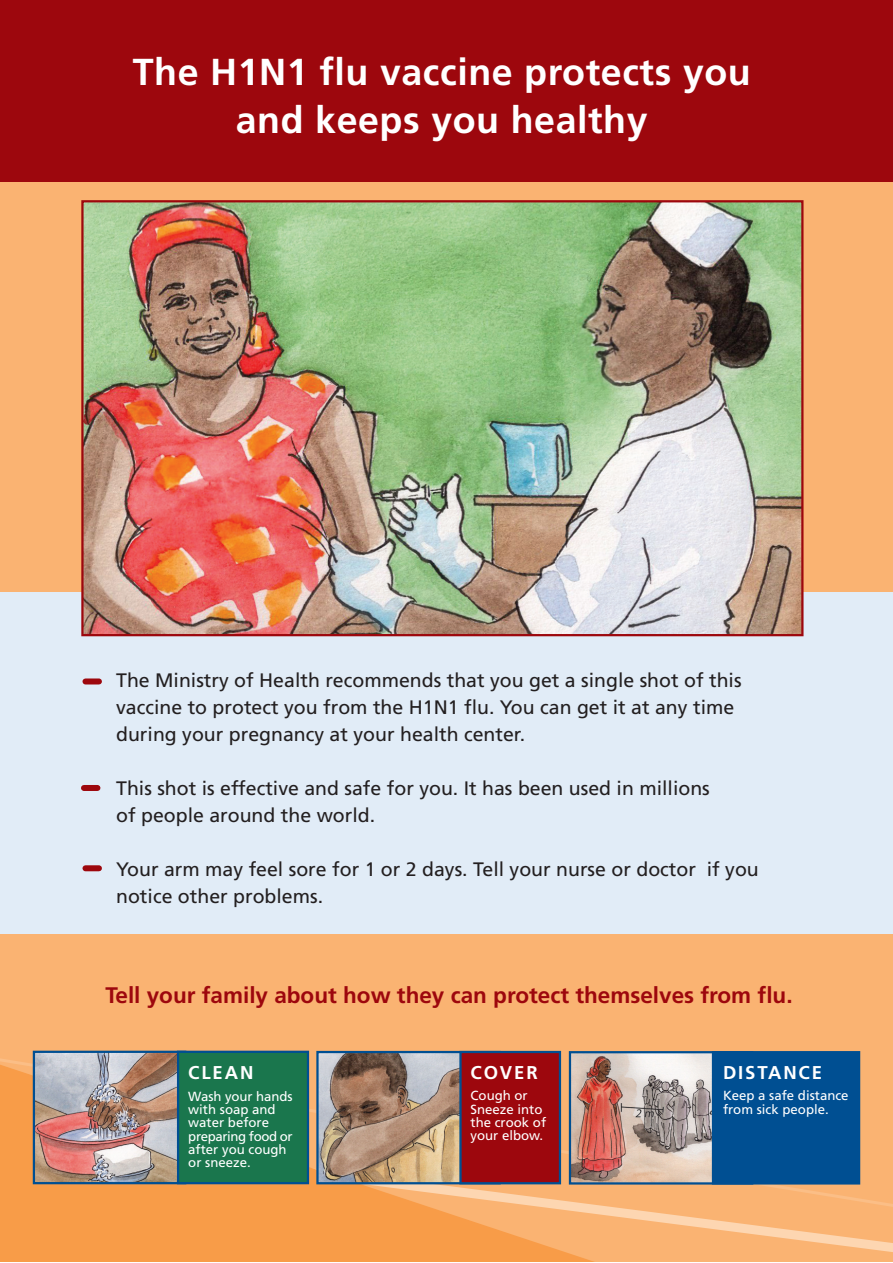
<style>
.page{position:relative;width:893px;height:1263px;background:#fff}
.page>*{position:absolute;margin:0;border:0;box-sizing:border-box;transform-origin:0 0}
.t1{font:700 37.5px/47.1px "Frutiger";letter-spacing:.015em;color:#fff;text-align:center}
.t2{font:700 22.5px "Frutiger";color:#9d070d}
.t3{font:19.5px/27px "Frutiger";color:#231f20}
.t4{font:700 18.6px "Frutiger";letter-spacing:.1em;color:#fff}
.t5{font:13.2px/13.2px "Frutiger";color:#fff}
</style>
<div class="page">
<div style="left:0;top:0;width:893px;height:1262px;background:#fab372"></div>
<div style="left:0;top:0;width:893px;height:181px;background:#9d070d"></div>
<svg style="left:697px;top:1051px;width:196px;height:201px"></svg>
<svg style="left:0;top:1050px;width:697px;height:212px;fill:#f89c48"></svg>
<div style="left:0;top:592px;width:893px;height:342px;background:#e1ecf7"></div>
<img style="left:84px;top:203px;width:716px;height:430px">
<div style="left:81px;top:200px;width:722px;height:436px;border:2px solid #9d070d"></div>
<div style="left:85px;top:678px;width:14px;height:6px;background:#9d070d"></div>
<div style="left:85px;top:865px;width:14px;height:6px;background:#9d070d"></div>
<div style="left:84px;top:785px;width:13px;height:6px;background:#9d070d"></div>
<img style="left:36px;top:1054px;width:141px;height:127px">
<div style="left:33px;top:1051px;width:153px;height:133px;border:2px solid #004f92"></div>
<div style="left:177px;top:1051px;width:132px;height:133px;background:#1a764d;border:2px solid #004f92"></div>
<img style="left:319px;top:1054px;width:140px;height:127px">
<div style="left:316px;top:1051px;width:185px;height:133px;border:2px solid #004f92"></div>
<div style="left:459px;top:1051px;width:102px;height:133px;background:#9d070d;border:2px solid #004f92"></div>
<img style="left:572px;top:1054px;width:140px;height:128px">
<div style="left:569px;top:1051px;width:184px;height:134px;border:2px solid #004f92"></div>
<div style="left:712px;top:1051px;width:148px;height:134px;background:#004f92;border:2px solid #004f92"></div>
<h1 class="t1" style="left:133px;top:52px;width:619px">The H1N1 flu vaccine protects you and keeps you healthy</h1>
<p class="t3" style="left:116px;top:669px;width:627px">The Ministry of Health recommends that you get a single shot of this vaccine to protect you from the H1N1 flu. You can get it at any time during your pregnancy at your health center.</p>
<p class="t3" style="left:116px;top:776px;width:595px">This shot is effective and safe for you. It has been used in millions of people around the world.</p>
<p class="t3" style="left:116px;top:857px;width:644px">Your arm may feel sore for 1 or 2 days. Tell your nurse or doctor if you notice other problems.</p>
<p class="t2" style="left:105px;top:986px;width:688px">Tell your family about how they can protect themselves from flu.</p>
<p class="t4" style="left:188px;top:1065px;width:67px">CLEAN</p>
<p class="t5" style="left:188px;top:1091px;width:106px">Wash your hands with soap and water before preparing food or after you cough or sneeze.</p>
<p class="t4" style="left:470px;top:1065px;width:69px">COVER</p>
<p class="t5" style="left:470px;top:1090px;width:77px">Cough or<br>Sneeze into the crook of your elbow.</p>
<p class="t4" style="left:723px;top:1065px;width:101px">DISTANCE</p>
<p class="t5" style="left:723px;top:1090px;width:127px">Keep a safe distance from sick people.</p>
</div>
